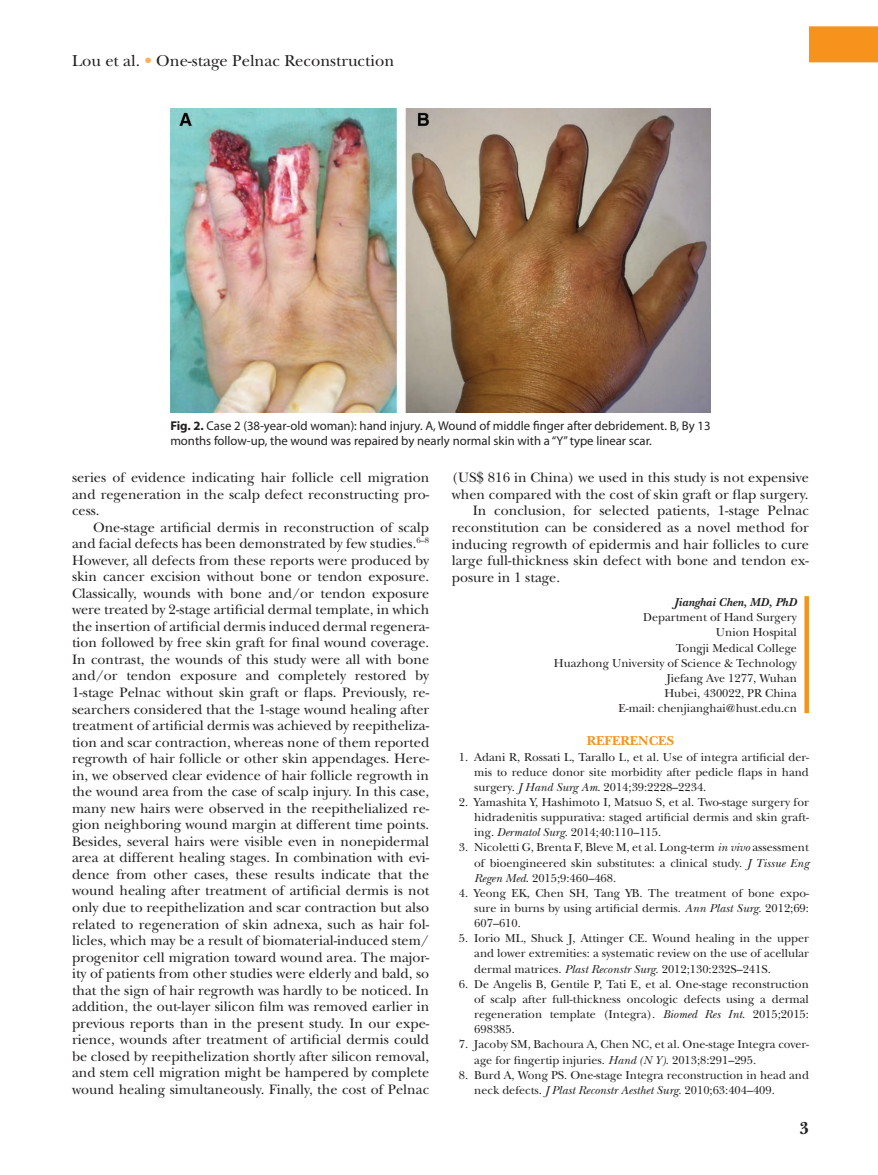
<style>
.page{position:relative;width:878px;height:1175px;background:#fff}
.page>*{position:absolute;margin:0;border:0;box-sizing:border-box;transform-origin:0 0}
.t1{font:700 18px "New Baskerville";color:#231f20}
.t2{font:16.5px "New Baskerville";color:#231f20}
.t3{font:14.25px/16.5px "New Baskerville";color:#231f20;text-align:justify}
.t4{font:700 13.5px "New Baskerville";color:#f7931d}
.t5{font:12.75px/15px "Myriad Pro";color:#231f20}
.t6{font:12px/15.1px "New Baskerville";color:#231f20;text-align:justify}
.t7{font:italic 700 12px "New Baskerville";color:#231f20}
.s1{color:#fab05f}
.s2{font-weight:700}
.s3{font-style:italic}
</style>
<div class="page">
<div style="left:808px;top:26px;width:70px;height:36px;background:#f7931d"></div>
<svg style="left:804px;top:596px;width:4px;height:117px"></svg>
<img style="left:170px;top:108px;width:540px;height:304px">
<p class="t2" style="left:72px;top:51px;width:324px">Lou et al. <span class="s1">•</span> One-stage Pelnac Reconstruction</p>
<p class="t5" style="left:170px;top:417px;width:542px"><span class="s2">Fig. 2.</span> Case 2 (38-year-old woman): hand injury. A, Wound of middle finger after debridement. B, By 13 months follow-up, the wound was repaired by nearly normal skin with a “Y” type linear scar.</p>
<p class="t3" style="left:72px;top:469px;width:359px">series of evidence indicating hair follicle cell migration and regeneration in the scalp defect reconstructing pro&shy;cess.</p>
<p class="t3" style="left:72px;top:519px;width:359px;text-indent:21px">One-stage artificial dermis in reconstruction of scalp and facial defects has been demonstrated by few studies.<sup>6–8<br></sup>However, all defects from these reports were produced by skin cancer excision without bone or tendon exposure.<br>Classically, wounds with bone and/or tendon exposure were treated by 2-stage artificial dermal template, in which the insertion of artificial dermis induced dermal regenera&shy;tion followed by free skin graft for final wound coverage.<br>In contrast, the wounds of this study were all with bone and/or tendon exposure and completely restored by 1-stage Pelnac without skin graft or flaps. Previously, re&shy;searchers considered that the 1-stage wound healing after treatment of artificial dermis was achieved by reepitheliza&shy;tion and scar contraction, whereas none of them reported regrowth of hair follicle or other skin appendages. Here&shy;in, we observed clear evidence of hair follicle regrowth in the wound area from the case of scalp injury. In this case, many new hairs were observed in the reepithelialized re&shy;gion neighboring wound margin at different time points.<br>Besides, several hairs were visible even in nonepidermal area at different healing stages. In combination with evi&shy;dence from other cases, these results indicate that the wound healing after treatment of artificial dermis is not only due to reepithelization and scar contraction but also related to regeneration of skin adnexa, such as hair fol&shy;licles, which may be a result of biomaterial-induced stem/ progenitor cell migration toward wound area. The major&shy;ity of patients from other studies were elderly and bald, so that the sign of hair regrowth was hardly to be noticed. In addition, the out-layer silicon film was removed earlier in previous reports than in the present study. In our expe&shy;rience, wounds after treatment of artificial dermis could be closed by reepithelization shortly after silicon removal, and stem cell migration might be hampered by complete wound healing simultaneously. Finally, the cost of Pelnac</p>
<p class="t3" style="left:452px;top:469px;width:359px">(US$ 816 in China) we used in this study is not expensive</p>
<p class="t3" style="left:452px;top:486px;width:358px">when compared with the cost of skin graft or flap surgery.</p>
<p class="t3" style="left:473px;top:502px;width:338px">In conclusion, for selected patients, 1-stage Pelnac</p>
<p class="t3" style="left:452px;top:519px;width:358px">reconstitution can be considered as a novel method for</p>
<p class="t3" style="left:452px;top:536px;width:358px">inducing regrowth of epidermis and hair follicles to cure</p>
<p class="t3" style="left:452px;top:552px;width:359px">large full-thickness skin defect with bone and tendon ex-</p>
<p class="t3" style="left:452px;top:569px;width:110px">posure in 1 stage.</p>
<p class="t7" style="left:674px;top:595px;width:124px">Jianghai Chen, MD, PhD</p>
<p class="t6" style="left:554px;top:610px;width:244px;text-align:right">Department of Hand Surgery<br>Union Hospital<br>Tongji Medical College<br>Huazhong University of Science &amp; Technology<br>Jiefang Ave 1277, Wuhan<br>Hubei, 430022, PR China<br>E-mail: chenjianghai@hust.edu.cn</p>
<p class="t4" style="left:586px;top:733px;width:89px">REFERENCES</p>
<p class="t6" style="left:474px;top:749px;width:336px;text-indent:-15px">1. Adani R, Rossati L, Tarallo L, et al. Use of integra artificial der&shy;mis to reduce donor site morbidity after pedicle flaps in hand surgery. <span class="s3">J Hand Surg Am</span>. 2014;39:2228–2234.</p>
<p class="t6" style="left:474px;top:794px;width:336px;text-indent:-15px">2. Yamashita Y, Hashimoto I, Matsuo S, et al. Two-stage surgery for hidradenitis suppurativa: staged artificial dermis and skin graft&shy;ing. <span class="s3">Dermatol Surg</span>. 2014;40:110–115.</p>
<p class="t6" style="left:474px;top:840px;width:336px;text-indent:-15px">3. Nicoletti G, Brenta F, Bleve M, et al. Long-term <span class="s3">in vivo</span> assessment of bioengineered skin substitutes: a clinical study. <span class="s3">J Tissue Eng Regen Med</span>. 2015;9:460–468.</p>
<p class="t6" style="left:474px;top:885px;width:336px;text-indent:-15px">4. Yeong EK, Chen SH, Tang YB. The treatment of bone expo&shy;sure in burns by using artificial dermis. <span class="s3">Ann Plast Surg</span>. 2012;69:<br>607–610.</p>
<p class="t6" style="left:474px;top:931px;width:336px;text-indent:-15px">5. Iorio ML, Shuck J, Attinger CE. Wound healing in the upper and lower extremities: a systematic review on the use of acellular dermal matrices. <span class="s3">Plast Reconstr Surg</span>. 2012;130:232S–241S.</p>
<p class="t6" style="left:474px;top:976px;width:336px;text-indent:-15px">6. De Angelis B, Gentile P, Tati E, et al. One-stage reconstruction of scalp after full-thickness oncologic defects using a dermal regeneration template (Integra). <span class="s3">Biomed Res Int</span>. 2015;2015:<br>698385.</p>
<p class="t6" style="left:474px;top:1037px;width:336px;text-indent:-15px">7. Jacoby SM, Bachoura A, Chen NC, et al. One-stage Integra cover&shy;age for fingertip injuries. <span class="s3">Hand (N Y)</span>. 2013;8:291–295.</p>
<p class="t6" style="left:474px;top:1067px;width:336px;text-indent:-15px">8. Burd A, Wong PS. One-stage Integra reconstruction in head and neck defects. <span class="s3">J Plast Reconstr Aesthet Surg</span>. 2010;63:404–409.</p>
<p class="t1" style="left:799px;top:1118px;width:11px">3</p>
</div>
